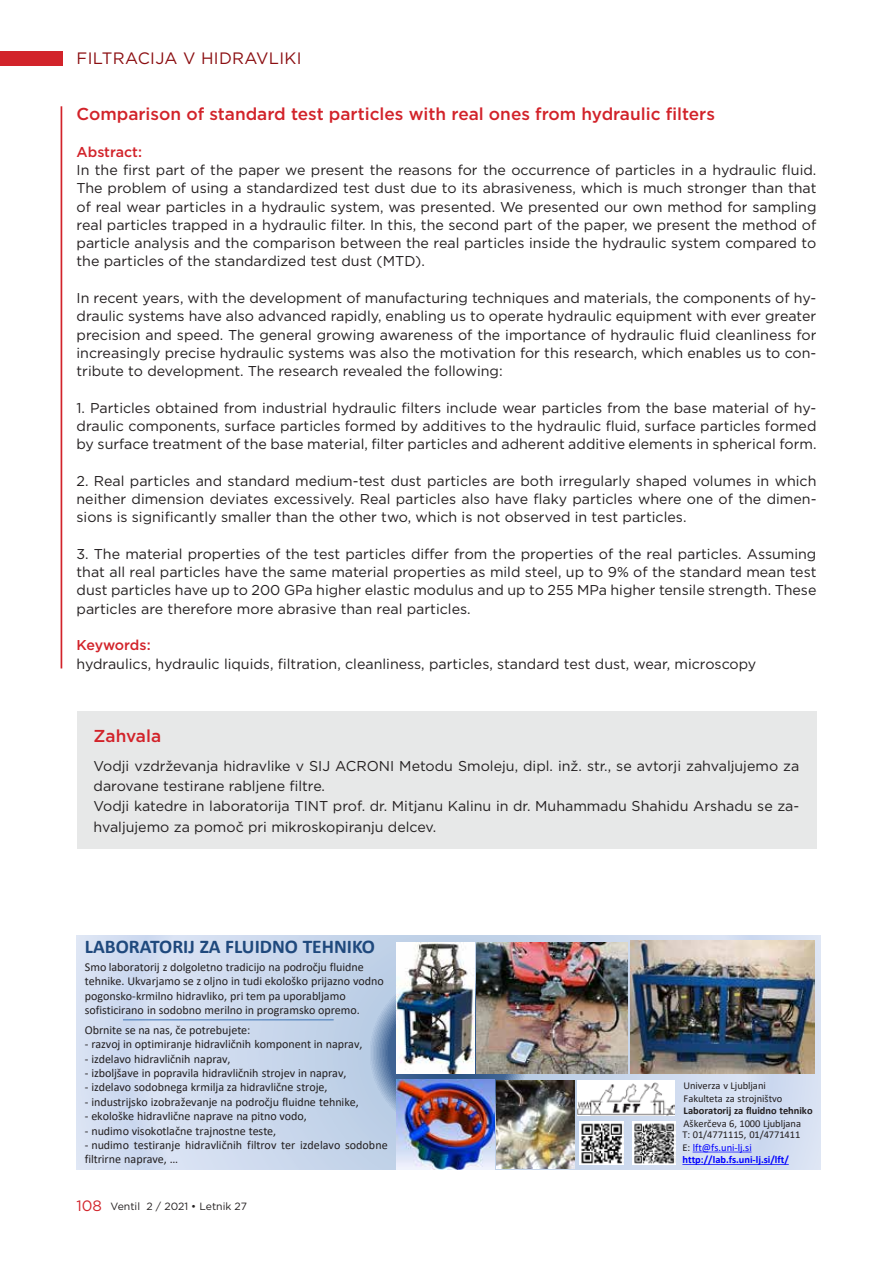
<style>
.page{position:relative;width:893px;height:1263px;background:#fff}
.page>*{position:absolute;margin:0;border:0;box-sizing:border-box;transform-origin:0 0}
.t1{font:700 19.5px "Calibri";color:#1f497d}
.t2{font:500 17.25px "Gotham";color:#d2232a}
.t3{font:16.5px "Gotham";letter-spacing:.02em;color:#8b0e11}
.t4{font:14.25px/18.3px "Gotham";color:#231f20;text-align:justify}
.t5{font:500 14.25px "Gotham";letter-spacing:-.005em;color:#d2232a}
.t6{font:12.15px "Calibri";letter-spacing:-.005em;color:#231f20}
.t7{font:12px/14.4px "Calibri";letter-spacing:-.005em;color:#231f20}
.t8{font:700 10.5px/12.6px "Calibri";color:#00f}
.t9{font:10.5px/12.6px "Calibri";letter-spacing:-.005em;color:#231f20}
.t10{font:700 10.5px "Calibri";color:#231f20}
.t11{font:10.5px "Gotham";color:#231f20}
.s1{font-weight:400;color:#231f20}
.s2{font-weight:400}
.s3{font-size:15px;color:#d2232a}
</style>
<div class="page">
<div style="left:0;top:51px;width:62px;height:14px;background:#d2232a"></div>
<hr style="left:61px;top:106px;width:1px;height:562px;background:#d2232a">
<div style="left:77px;top:711px;width:739px;height:138px;background:#e7e8e8"></div>
<svg style="left:77px;top:935px;width:744px;height:234px;background:#cad7eb"></svg>
<hr style="left:123px;top:1019px;width:211px;height:1px;background:#4a7ebb">
<svg style="left:693px;top:1152px;width:58px;height:1px"></svg>
<svg style="left:682px;top:1164px;width:107px;height:1px"></svg>
<img style="left:397px;top:1079px;width:98px;height:90px">
<img style="left:497px;top:1080px;width:78px;height:88px">
<img style="left:397px;top:942px;width:78px;height:132px">
<img style="left:631px;top:941px;width:183px;height:133px">
<img style="left:477px;top:942px;width:150px;height:132px">
<img style="left:579px;top:1121px;width:44px;height:44px">
<img style="left:633px;top:1122px;width:42px;height:42px">
<img style="left:578px;top:1080px;width:96px;height:35px">
<p class="t3" style="left:77px;top:48px;width:227px">FILTRACIJA V HIDRAVLIKI</p>
<p class="t2" style="left:77px;top:103px;width:640px">Comparison of standard test particles with real ones from hydraulic filters</p>
<p class="t5" style="left:77px;top:142px;width:67px">Abstract:</p>
<p class="t4" style="left:77px;top:160px;width:741px">In the first part of the paper we present the reasons for the occurrence of particles in a hydraulic fluid.<br>The problem of using a standardized test dust due to its abrasiveness, which is much stronger than that of real wear particles in a hydraulic system, was presented. We presented our own method for sampling real particles trapped in a hydraulic filter. In this, the second part of the paper, we present the method of particle analysis and the comparison between the real particles inside the hydraulic system compared to the particles of the standardized test dust (MTD).</p>
<p class="t4" style="left:77px;top:288px;width:741px">In recent years, with the development of manufacturing techniques and materials, the components of hy&shy;draulic systems have also advanced rapidly, enabling us to operate hydraulic equipment with ever greater precision and speed. The general growing awareness of the importance of hydraulic fluid cleanliness for increasingly precise hydraulic systems was also the motivation for this research, which enables us to con&shy;tribute to development. The research revealed the following:</p>
<p class="t4" style="left:77px;top:398px;width:741px">1. Particles obtained from industrial hydraulic filters include wear particles from the base material of hy&shy;draulic components, surface particles formed by additives to the hydraulic fluid, surface particles formed by surface treatment of the base material, filter particles and adherent additive elements in spherical form.</p>
<p class="t4" style="left:77px;top:471px;width:741px">2. Real particles and standard medium-test dust particles are both irregularly shaped volumes in which neither dimension deviates excessively. Real particles also have flaky particles where one of the dimen&shy;sions is significantly smaller than the other two, which is not observed in test particles.</p>
<p class="t4" style="left:77px;top:544px;width:741px">3. The material properties of the test particles differ from the properties of the real particles. Assuming that all real particles have the same material properties as mild steel, up to 9% of the standard mean test dust particles have up to 200 GPa higher elastic modulus and up to 255 MPa higher tensile strength. These particles are therefore more abrasive than real particles.</p>
<p class="t5" style="left:77px;top:636px;width:76px">Keywords:</p>
<p class="t4" style="left:77px;top:654px;width:681px">hydraulics, hydraulic liquids, filtration, cleanliness, particles, standard test dust, wear, microscopy</p>
<p class="t2" style="left:94px;top:724px;width:69px">Zahvala</p>
<p class="t4" style="left:94px;top:755px;width:707px;line-height:20.4px;text-align:left">Vodji vzdrževanja hidravlike v SIJ ACRONI Metodu Smoleju, dipl. inž. str., se avtorji zahvaljujemo za darovane testirane rabljene filtre.<br>Vodji katedre in laboratorija TINT prof. dr. Mitjanu Kalinu in dr. Muhammadu Shahidu Arshadu se za&shy;hvaljujemo za pomoč pri mikroskopiranju delcev.</p>
<h1 class="t1" style="left:85px;top:932px;width:292px">LABORATORIJ ZA FLUIDNO TEHNIKO</h1>
<p class="t7" style="left:85px;top:959px;width:280px">Smo laboratorij z dolgoletno tradicijo na področju fluidne</p>
<p class="t6" style="left:85px;top:973px;width:300px">tehnike. Ukvarjamo se z oljno in tudi ekološko prijazno vodno</p>
<p class="t7" style="left:85px;top:988px;width:276px">pogonsko-krmilno hidravliko, pri tem pa uporabljamo sofisticirano in sodobno merilno in programsko opremo.</p>
<p class="t6" style="left:85px;top:1021px;width:167px">Obrnite se na nas, če potrebujete:</p>
<p class="t7" style="left:85px;top:1037px;width:279px">- razvoj in optimiranje hidravličnih komponent in naprav,</p>
<p class="t7" style="left:85px;top:1051px;width:147px">- izdelavo hidravličnih naprav,</p>
<p class="t6" style="left:85px;top:1064px;width:263px">- izboljšave in popravila hidravličnih strojev in naprav,</p>
<p class="t7" style="left:85px;top:1080px;width:244px">- izdelavo sodobnega krmilja za hidravlične stroje,</p>
<p class="t7" style="left:85px;top:1094px;width:275px">- industrijsko izobraževanje na področju fluidne tehnike,</p>
<p class="t6" style="left:85px;top:1108px;width:223px">- ekološke hidravlične naprave na pitno vodo,</p>
<p class="t7" style="left:85px;top:1123px;width:193px">- nudimo visokotlačne trajnostne teste,</p>
<p class="t7" style="left:85px;top:1137px;width:304px">- nudimo testiranje hidravličnih filtrov ter izdelavo sodobne filtrirne naprave, …</p>
<p class="t8" style="left:682px;top:1128px;width:119px"><span class="s1">T: 01/4771115, 01/4771411<br>E:</span> <span class="s2">lft@fs.uni-lj.si </span>http://lab.fs.uni-lj.si/lft/</p>
<p class="t9" style="left:683px;top:1079px;width:100px">Univerza v Ljubljani<br>Fakulteta za strojništvo</p>
<p class="t10" style="left:683px;top:1103px;width:131px">Laboratorij za fluidno tehniko</p>
<p class="t9" style="left:683px;top:1117px;width:119px">Aškerčeva 6, 1000 Ljubljana</p>
<p class="t11" style="left:77px;top:1199px;width:172px"><span class="s3">108</span> Ventil 2 / 2021 • Letnik 27</p>
</div>
